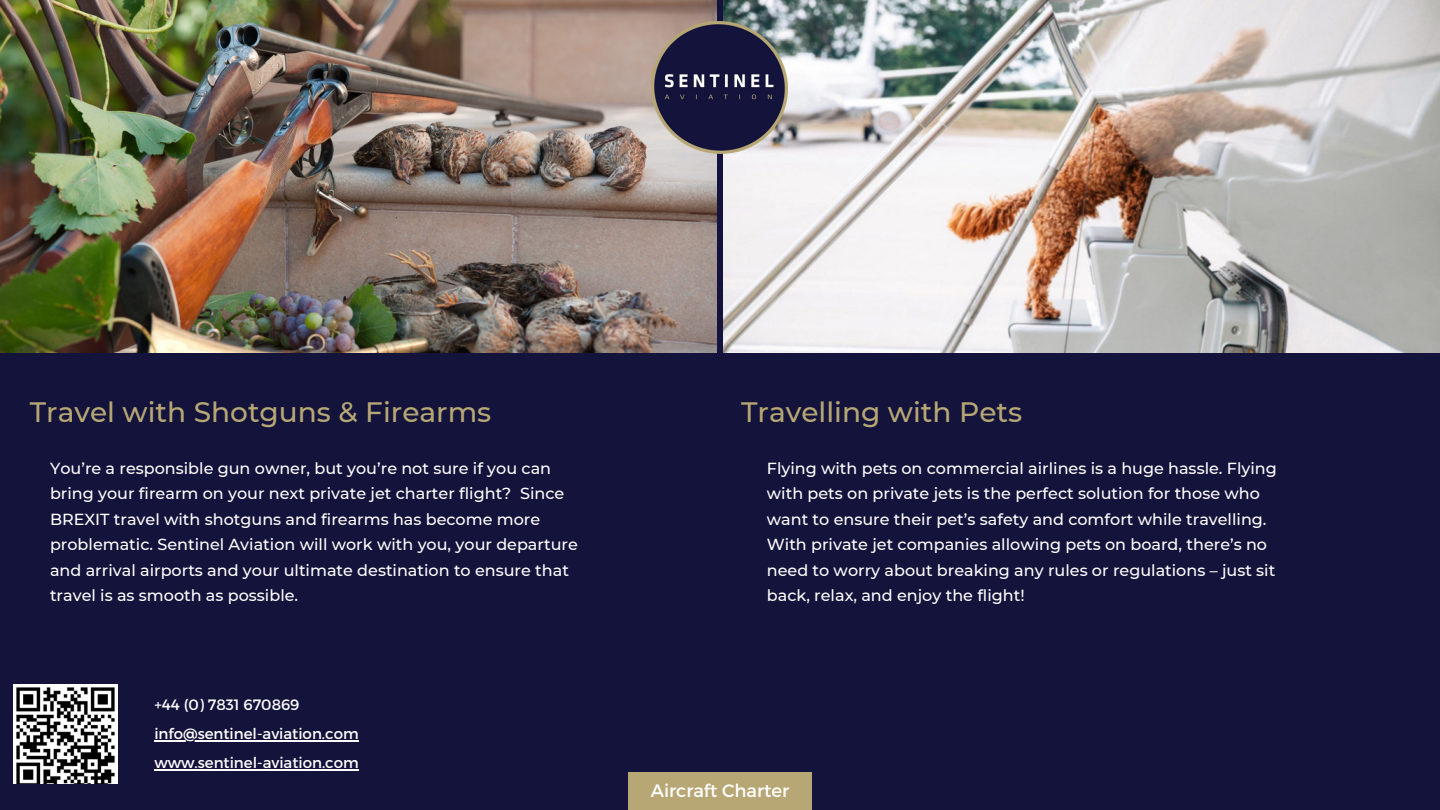
<style>
.page{position:relative;width:1440px;height:810px;background:#13133b}
.page>*{position:absolute;margin:0;border:0;box-sizing:border-box;transform-origin:0 0}
.t1{font:500 28.05px "Montserrat";color:#b7a775}
.t2{font:18px "Montserrat";color:#fff}
.t3{font:500 16.05px/25.5px "Montserrat";color:#fff}
.t4{font:15px "Montserrat";color:#fff}
</style>
<div class="page">
<img style="left:0;top:0;width:717px;height:352px">
<img style="left:723px;top:0;width:717px;height:352px">
<img style="left:652px;top:22px;width:136px;height:131px">
<div style="left:628px;top:772px;width:184px;height:38px;background:#b7a775"></div>
<hr style="left:154px;top:769px;width:205px;height:1px;background:#fff">
<img style="left:13px;top:685px;width:105px;height:99px">
<hr style="left:154px;top:740px;width:205px;height:2px;background:#fff">
<h1 class="t1" style="left:30px;top:395px;width:463px">Travel with Shotguns &amp; Firearms</h1>
<p class="t3" style="left:50px;top:455px;width:529px">You’re a responsible gun owner, but you’re not sure if you can bring your firearm on your next private jet charter flight? Since BREXIT travel with shotguns and firearms has become more problematic. Sentinel Aviation will work with you, your departure and arrival airports and your ultimate destination to ensure that travel is as smooth as possible.</p>
<p class="t4" style="left:154px;top:695px;width:147px">+44 (0) 7831 670869</p>
<p class="t4" style="left:154px;top:724px;width:206px">info@sentinel-aviation.com</p>
<p class="t4" style="left:154px;top:753px;width:206px">www.sentinel-aviation.com</p>
<h1 class="t1" style="left:741px;top:395px;width:282px">Travelling with Pets</h1>
<p class="t3" style="left:767px;top:455px;width:511px">Flying with pets on commercial airlines is a huge hassle. Flying with pets on private jets is the perfect solution for those who want to ensure their pet’s safety and comfort while travelling.<br>With private jet companies allowing pets on board, there’s no need to worry about breaking any rules or regulations – just sit back, relax, and enjoy the flight!</p>
<p class="t2" style="left:651px;top:779px;width:140px">Aircraft Charter</p>
</div>
